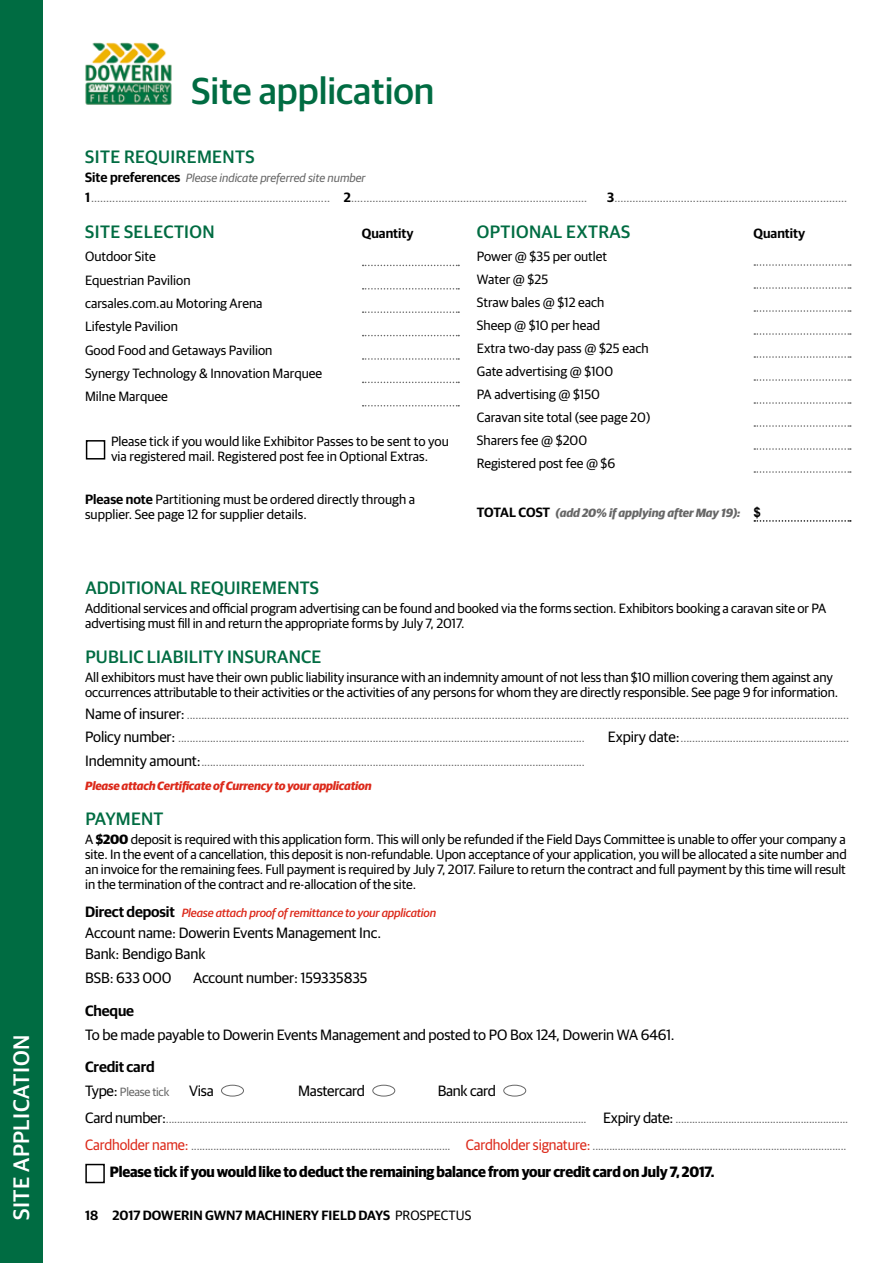
<style>
.page{position:relative;width:893px;height:1263px;background:#fff}
.page>*{position:absolute;margin:0;border:0;box-sizing:border-box;transform-origin:0 0}
.t1{font:500 37.5px "Guardian Sans";color:#006c42}
.t2{font:500 22.5px "Guardian Sans";letter-spacing:.02em;color:#fff}
.t3{font:500 18px "Guardian Sans";letter-spacing:.01em;color:#006c42}
.t4{font:15px/21px "Guardian Sans";letter-spacing:-.01em;color:#000}
.t5{font:700 15px "Guardian Sans";letter-spacing:-.01em;color:#000;scale:.96 1}
.t6{font:600 15px "Guardian Sans";letter-spacing:-.01em;color:#000}
.t7{font:13.5px/23px "Guardian Sans";letter-spacing:-.01em;color:#000}
.t8{font:600 13.5px "Guardian Sans";color:#000}
.t9{font:12px/19.2px "Guardian Sans";letter-spacing:-.02em;color:#676767}
.t10{font:12px "Guardian Sans";letter-spacing:-.02em;color:#676767;scale:.96 1}
.t11{font:italic 500 12px "Guardian Sans";letter-spacing:-.01em;color:#dc291a}
.t12{font:italic 700 12px "Guardian Sans";color:#676767}
.s1{font-weight:600;font-size:13.5px;color:#000}
.s2{font-style:italic}
.s3{font-weight:600}
.s4{font-weight:600;font-style:normal;font-size:13.5px;color:#000}
.s5{font-family:"Arial";font-style:normal;font-size:13.5px;color:#000}
.s6{font-size:15px;color:#000}
.s7{font-weight:700;font-style:italic;color:#dc291a}
.s8{font-weight:700}
.s9{font-weight:600;font-style:normal;font-size:15px;color:#000}
.s10{font-size:15px;color:#dc291a}
.s11{font-weight:400}
</style>
<div class="page">
<div style="left:0;top:0;width:43px;height:1263px;background:#006c42"></div>
<img style="left:85px;top:42px;width:87px;height:63px">
<svg style="left:363px;top:265px;width:96px;height:1px"></svg>
<svg style="left:363px;top:288px;width:96px;height:2px"></svg>
<svg style="left:363px;top:311px;width:96px;height:2px"></svg>
<svg style="left:363px;top:335px;width:96px;height:1px"></svg>
<svg style="left:363px;top:358px;width:96px;height:2px"></svg>
<svg style="left:363px;top:382px;width:96px;height:1px"></svg>
<svg style="left:362px;top:405px;width:97px;height:2px"></svg>
<svg style="left:754px;top:264px;width:97px;height:2px"></svg>
<svg style="left:754px;top:287px;width:97px;height:2px"></svg>
<svg style="left:754px;top:310px;width:97px;height:2px"></svg>
<svg style="left:754px;top:333px;width:97px;height:2px"></svg>
<svg style="left:754px;top:356px;width:97px;height:2px"></svg>
<svg style="left:754px;top:379px;width:97px;height:2px"></svg>
<svg style="left:754px;top:520px;width:97px;height:2px"></svg>
<svg style="left:754px;top:402px;width:97px;height:2px"></svg>
<svg style="left:754px;top:425px;width:97px;height:2px"></svg>
<svg style="left:754px;top:448px;width:97px;height:2px"></svg>
<svg style="left:754px;top:471px;width:97px;height:2px"></svg>
<div style="left:221px;top:1085px;width:23px;height:11px;border:1px solid #676767;border-radius:50%"></div>
<div style="left:373px;top:1085px;width:22px;height:11px;border:1px solid #676767;border-radius:50%"></div>
<div style="left:503px;top:1085px;width:23px;height:11px;border:1px solid #676767;border-radius:50%"></div>
<div style="left:86px;top:440px;width:19px;height:19px;border:2px solid #000"></div>
<div style="left:85px;top:1164px;width:20px;height:19px;border:2px solid #000"></div>
<h2 class="t2" style="left:5px;top:1220px;width:187px;rotate:-90deg">SITE APPLICATION</h2>
<h1 class="t1" style="left:191px;top:64px;width:245px">SITE APPLICATION</h1>
<h3 class="t3" style="left:85px;top:144px;width:139px">SITE REQUIREMENTS</h3>
<p class="t9" style="left:85px;top:168px;width:503px"><span class="s1">Site preferences</span> <span class="s2">Please indicate preferred site number<br></span><span class="s1">1</span>............................................................................... <span class="s1">2</span>..............................................................................</p>
<p class="t9" style="left:607px;top:187px;width:241px"><span class="s1">3</span>.............................................................................</p>
<h3 class="t3" style="left:85px;top:218px;width:60px">SITE SELECTION</h3>
<p class="t8" style="left:362px;top:223px;width:53px">Quantity</p>
<p class="t7" style="left:85px;top:244px;width:239px;line-height:23.4px">Outdoor Site<br>Equestrian Pavilion<br>carsales.com.au Motoring Arena<br>Lifestyle Pavilion<br>Good Food and Getaways Pavilion<br>Synergy Technology &amp; Innovation Marquee<br>Milne Marquee</p>
<p class="t7" style="left:111px;top:433px;width:339px;line-height:15px">Please tick if you would like Exhibitor Passes to be sent to you via registered mail. Registered post fee in Optional Extras.</p>
<p class="t7" style="left:85px;top:491px;width:332px;line-height:15px"><span class="s3">Please note</span> Partitioning must be ordered directly through a supplier. See page 12 for supplier details.</p>
<h3 class="t3" style="left:477px;top:218px;width:25px">OPTIONAL</h3>
<h3 class="t3" style="left:566px;top:218px;width:55px">EXT RAS</h3>
<p class="t8" style="left:753px;top:223px;width:53px">Quantity</p>
<p class="t7" style="left:477px;top:244px;width:175px">Power @ $35 per outlet<br>Water @ $25<br>Straw bales @ $12 each<br>Sheep @ $10 per head<br>Extra two-day pass @ $25 each<br>Gate advertising @ $100<br>PA advertising @ $150<br>Caravan site total (see page 20)<br>Sharers fee @ $200<br>Registered post fee @ $6</p>
<p class="t12" style="left:477px;top:503px;width:286px"><span class="s4">TOTAL COST</span> (add 20% if applying after May 19): <span class="s5">$</span></p>
<h3 class="t3" style="left:85px;top:574px;width:46px">ADDITIONAL</h3>
<h3 class="t3" style="left:190px;top:574px;width:98px">REQUIREMENTS</h3>
<p class="t7" style="left:85px;top:600px;width:742px;line-height:15px">Additional services and official program advertising can be found and booked via the forms section. Exhibitors booking a caravan site or PA advertising must fill in and return the appropriate forms by July 7, 2017.</p>
<h3 class="t3" style="left:85px;top:643px;width:107px">PUBLIC LIABILIT</h3>
<h3 class="t3" style="left:214px;top:643px;width:76px">Y INSURANCE</h3>
<p class="t7" style="left:85px;top:669px;width:754px;line-height:15px">All exhibitors must have their own public liability insurance with an indemnity amount of not less than $10 million covering them against any occurrences attributable to their activities or the activities of any persons for whom they are directly responsible. See page 9 for information.</p>
<p class="t9" style="left:85px;top:703px;width:765px;line-height:22.5px"><span class="s6">Name of insurer:</span> ....................................................................................................................................................................................................................................<br><span class="s6">Policy number:</span> ............................................................................................................................................</p>
<p class="t9" style="left:608px;top:727px;width:243px"><span class="s6">Expiry date:</span>..........................................................</p>
<p class="t9" style="left:85px;top:749px;width:501px;line-height:24px"><span class="s6">Indemnity amount:</span>....................................................................................................................................<br><span class="s7">Please attach Certificate of Currency to your application</span></p>
<h3 class="t3" style="left:85px;top:805px;width:57px">PAYMENT</h3>
<p class="t7" style="left:85px;top:831px;width:763px;line-height:15px;text-align:justify">A <span class="s8">$200</span> deposit is required with this application form. This will only be refunded if the Field Days Committee is unable to offer your company a site. In the event of a cancellation, this deposit is non-refundable. Upon acceptance of your application, you will be allocated a site number and an invoice for the remaining fees. Full payment is required by July 7, 2017. Failure to return the contract and full payment by this time will result in the termination of the contract and re-allocation of the site.</p>
<p class="t11" style="left:85px;top:904px;width:353px"><span class="s9">Direct deposit</span> Please attach proof of remittance to your application</p>
<p class="t4" style="left:85px;top:921px;width:297px">Account name: Dowerin Events Management Inc.<br>Bank: Bendigo Bank</p>
<p class="t4" style="left:85px;top:966px;width:88px">BSB: 633 000</p>
<p class="t4" style="left:193px;top:966px;width:176px">Account number: 159335835</p>
<p class="t6" style="left:85px;top:999px;width:50px">Cheque</p>
<p class="t4" style="left:85px;top:1023px;width:591px">To be made payable to Dowerin Events Management and posted to PO Box 124, Dowerin WA 6461.</p>
<p class="t6" style="left:85px;top:1056px;width:71px">Credit card</p>
<p class="t9" style="left:85px;top:1082px;width:86px"><span class="s6">Type:</span> Please tick</p>
<p class="t4" style="left:189px;top:1079px;width:26px">Visa</p>
<p class="t4" style="left:298px;top:1079px;width:68px">Mastercard</p>
<p class="t4" style="left:438px;top:1079px;width:60px">Bank card</p>
<p class="t9" style="left:85px;top:1109px;width:765px"><span class="s6">Card number:</span>....................................................................................................................................................... <span class="s6">Expiry date:</span> ..............................................................</p>
<p class="t10" style="left:85px;top:1137px;width:794px"><span class="s10">Cardholder name:</span> ............................................................................................. <span class="s10">Cardholder signature:</span> ...........................................................................................</p>
<p class="t5" style="left:110px;top:1161px;width:631px">Please tick if you would like to deduct the remaining balance from your credit card on July 7, 2017.</p>
<p class="t8" style="left:85px;top:1206px;width:388px">18 2017 DOWERIN GWN7 MACHINERY FIELD DAYS <span class="s11">PROSPECTUS</span></p>
</div>
